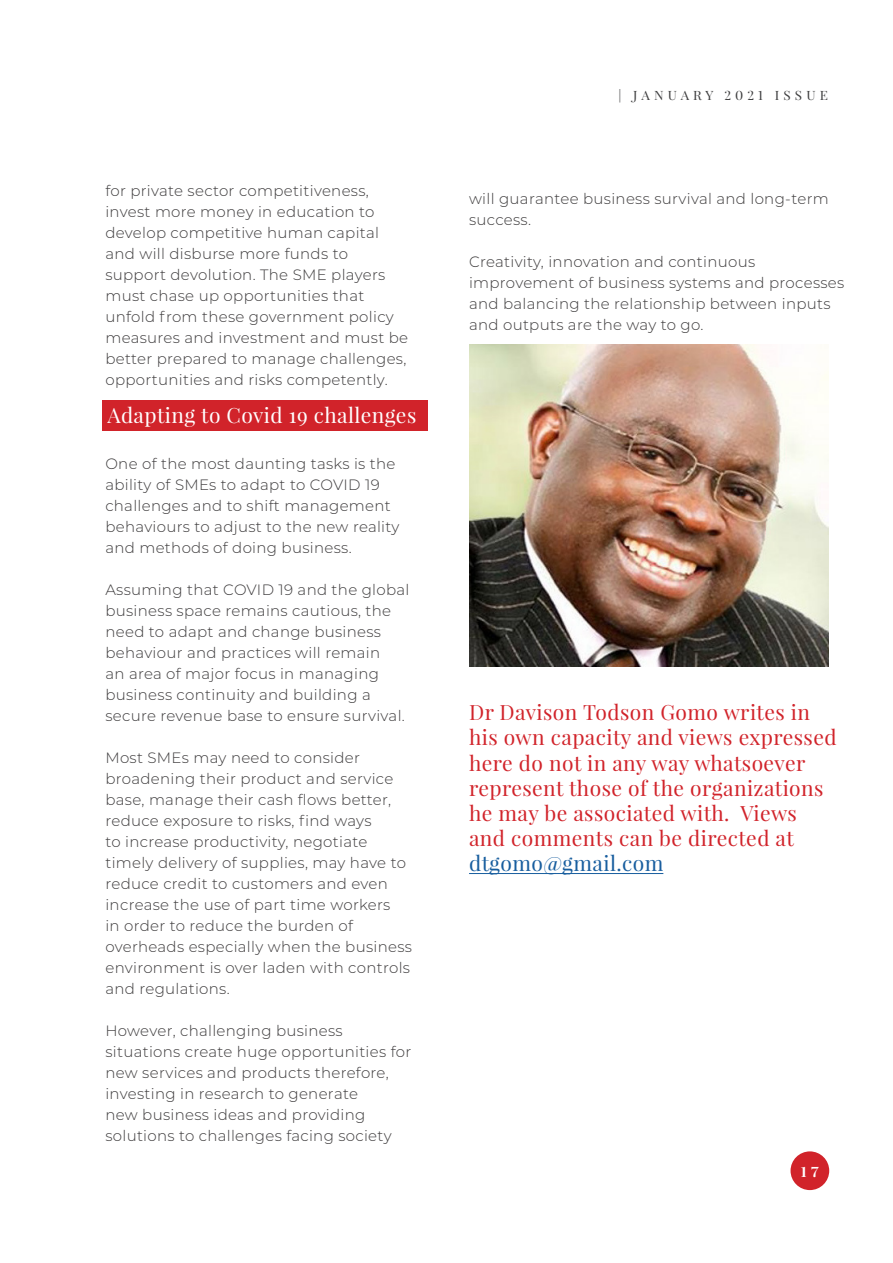
<style>
.page{position:relative;width:893px;height:1263px;background:#fff}
.page>*{position:absolute;margin:0;border:0;box-sizing:border-box;transform-origin:0 0}
.Paragraph_With_18_Te{font:21px/25.2px "Playfair Display";letter-spacing:.02em;color:#d1232a}
.Paragraph_With_18_Te-2{font:21px "Playfair Display";letter-spacing:.02em;color:#fff}
.Paragraph{font:300 15px/21px "Montserrat";letter-spacing:.02em;color:#3c3a3b}
.t1{font:700 14.25px "Playfair Display";color:#fff;scale:1.05 1}
.t2{font:12.9px "Playfair Display";letter-spacing:.3em;color:#3e3e3f;scale:1.05 1}
.s1{color:#175d9e}
</style>
<div class="page">
<div style="left:790px;top:1151px;width:39px;height:39px;background:#d1232a;border-radius:50%"></div>
<hr style="left:469px;top:873px;width:194px;height:1px;background:#175d9e">
<div style="left:102px;top:400px;width:326px;height:31px;background:#d1232a"></div>
<img style="left:469px;top:345px;width:360px;height:322px">
<p class="Paragraph" style="left:105px;top:179px;width:304px">for private sector competitiveness, invest more money in education to develop competitive human capital and will disburse more funds to support devolution. The SME players must chase up opportunities that unfold from these government policy measures and investment and must be better prepared to manage challenges, opportunities and risks competently.</p>
<p class="Paragraph_With_18_Te-2" style="left:107px;top:402px;width:311px">Adapting to Covid 19 challenges</p>
<p class="Paragraph" style="left:105px;top:452px;width:296px">One of the most daunting tasks is the ability of SMEs to adapt to COVID 19 challenges and to shift management behaviours to adjust to the new reality and methods of doing business.</p>
<p class="Paragraph" style="left:105px;top:578px;width:306px">Assuming that COVID 19 and the global business space remains cautious, the need to adapt and change business behaviour and practices will remain<br>an area of major focus in managing business continuity and building a secure revenue base to ensure survival.</p>
<p class="Paragraph" style="left:105px;top:746px;width:308px">Most SMEs may need to consider broadening their product and service base, manage their cash flows better, reduce exposure to risks, find ways<br>to increase productivity, negotiate timely delivery of supplies, may have to reduce credit to customers and even increase the use of part time workers<br>in order to reduce the burden of overheads especially when the business environment is over laden with controls and regulations.</p>
<p class="Paragraph" style="left:105px;top:1019px;width:307px">However, challenging business situations create huge opportunities for new services and products therefore, investing in research to generate<br>new business ideas and providing solutions to challenges facing society</p>
<p class="t2" style="left:619px;top:87px;width:201px">| JANUARY 2021 ISSUE</p>
<p class="Paragraph" style="left:469px;top:187px;width:361px">will guarantee business survival and long-term success.</p>
<p class="Paragraph" style="left:469px;top:250px;width:377px">Creativity, innovation and continuous improvement of business systems and processes and balancing the relationship between inputs and outputs are the way to go.</p>
<p class="Paragraph_With_18_Te" style="left:469px;top:700px;width:369px">Dr Davison Todson Gomo writes in his own capacity and views expressed here do not in any way whatsoever represent those of the organizations he may be associated with. Views and comments can be directed at <span class="s1">dtgomo@gmail.com</span></p>
<p class="t1" style="left:801px;top:1162px;width:19px">1 7</p>
</div>
